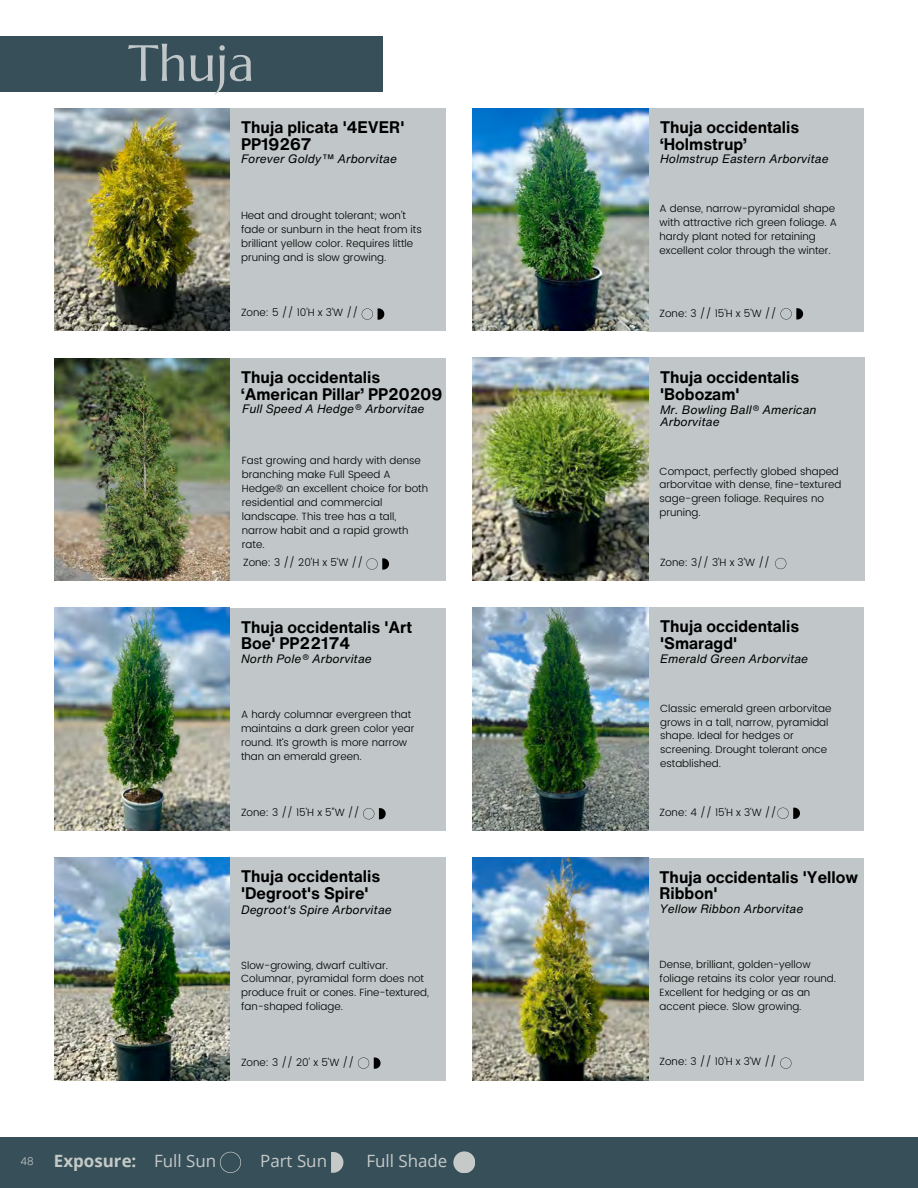
<style>
.page{position:relative;width:918px;height:1188px;background:#fff}
.page>*{position:absolute;margin:0;border:0;box-sizing:border-box;transform-origin:0 0}
.t1{font:50.85px "Marcellus";color:#c1c7c8}
.t2{font:700 16.95px "Open Sans";color:#c5cac8}
.t3{font:16.95px "Open Sans";color:#c5cac8}
.t4{font:700 16.35px/16.8px "Helvetica Now Text";color:#000}
.t5{font:italic 11.85px/11.9px "Helvetica Now Text";color:#000}
.t6{font:300 10.5px/14px "Poppins";color:#000}
.t7{font:300 10.5px "Poppins";color:#c5cac8}
.s1{font-weight:400}
</style>
<div class="page">
<div style="left:0;top:36px;width:383px;height:56px;background:#374f59"></div>
<div style="left:230px;top:358px;width:215px;height:223px;background:#c1c7c8"></div>
<img style="left:54px;top:358px;width:176px;height:223px">
<div style="left:230px;top:608px;width:215px;height:223px;background:#c1c7c8"></div>
<img style="left:54px;top:608px;width:176px;height:223px">
<div style="left:0;top:1138px;width:918px;height:50px;background:#374f59"></div>
<svg style="left:366px;top:558px;width:23px;height:12px"></svg>
<div style="left:230px;top:108px;width:215px;height:223px;background:#c1c7c8"></div>
<img style="left:54px;top:108px;width:176px;height:223px">
<svg style="left:362px;top:308px;width:22px;height:12px"></svg>
<svg style="left:363px;top:808px;width:23px;height:11px"></svg>
<div style="left:229px;top:858px;width:217px;height:222px;background:#c1c7c8"></div>
<img style="left:54px;top:858px;width:176px;height:222px">
<svg style="left:358px;top:1057px;width:23px;height:12px"></svg>
<div style="left:648px;top:108px;width:216px;height:223px;background:#c1c7c8"></div>
<img style="left:472px;top:108px;width:176px;height:223px">
<svg style="left:781px;top:308px;width:22px;height:11px"></svg>
<div style="left:648px;top:358px;width:217px;height:222px;background:#c1c7c8"></div>
<img style="left:472px;top:358px;width:176px;height:222px">
<svg style="left:775px;top:558px;width:11px;height:11px"></svg>
<div style="left:648px;top:607px;width:216px;height:223px;background:#c1c7c8"></div>
<img style="left:472px;top:607px;width:176px;height:223px">
<svg style="left:777px;top:808px;width:23px;height:11px"></svg>
<div style="left:648px;top:858px;width:216px;height:222px;background:#c1c7c8"></div>
<img style="left:472px;top:858px;width:176px;height:223px">
<svg style="left:780px;top:1058px;width:11px;height:11px"></svg>
<svg style="left:220px;top:1152px;width:21px;height:21px"></svg>
<svg style="left:453px;top:1151px;width:22px;height:22px"></svg>
<svg style="left:331px;top:1152px;width:12px;height:21px"></svg>
<h1 class="t1" style="left:128px;top:31px;width:128px">Thuja</h1>
<p class="t4" style="left:241px;top:118px;width:165px">Thuja plicata '4EVER'<br>PP19267</p>
<p class="t5" style="left:241px;top:153px;width:157px">Forever Goldy™ Arborvitae</p>
<p class="t6" style="left:241px;top:208px;width:182px">Heat and drought tolerant; won't fade or sunburn in the heat from its brilliant yellow color. Requires little pruning and is slow growing.</p>
<p class="t6" style="left:241px;top:306px;width:119px">Zone: 5 // 10'H x 3'W //</p>
<p class="t4" style="left:241px;top:368px;width:203px">Thuja occidentalis ‘American Pillar’ PP20209</p>
<p class="t5" style="left:242px;top:403px;width:184px">Full Speed A Hedge® Arborvitae</p>
<p class="t6" style="left:242px;top:454px;width:188px">Fast growing and hardy with dense branching make Full Speed A<br>Hedge® an excellent choice for both residential and commercial landscape. This tree has a tall, narrow habit and a rapid growth rate.</p>
<p class="t6" style="left:243px;top:555px;width:122px">Zone: 3 // 20'H x 5'W //</p>
<p class="t4" style="left:241px;top:618px;width:172px">Thuja occidentalis 'Art<br>Boe' PP22174</p>
<p class="t5" style="left:241px;top:653px;width:132px">North Pole® Arborvitae</p>
<p class="t6" style="left:241px;top:708px;width:175px">A hardy columnar evergreen that maintains a dark green color year round. It‘s growth is more narrow than an emerald green.</p>
<p class="t6" style="left:241px;top:806px;width:120px">Zone: 3 // 15'H x 5''W //</p>
<p class="t4" style="left:241px;top:868px;width:141px">Thuja occidentalis 'Degroot's Spire'</p>
<p class="t5" style="left:241px;top:903px;width:152px">Degroot's Spire Arborvitae</p>
<p class="t6" style="left:241px;top:958px;width:189px">Slow-growing, dwarf cultivar.<br>Columnar, pyramidal form does not produce fruit or cones. Fine-textured, fan-shaped foliage.</p>
<p class="t6" style="left:241px;top:1055px;width:115px">Zone: 3 // 20' x 5'W //</p>
<p class="t7" style="left:21px;top:1155px;width:15px">48</p>
<p class="t2" style="left:54px;top:1149px;width:164px">Exposure: <span class="s1">Full Sun</span></p>
<p class="t3" style="left:260px;top:1149px;width:68px">Part Sun</p>
<p class="t3" style="left:367px;top:1149px;width:82px">Full Shade</p>
<p class="t2" style="left:63px;top:1151px;width:139px">Connect with Us</p>
<p class="t4" style="left:660px;top:118px;width:141px">Thuja occidentalis ‘Holmstrup’</p>
<p class="t5" style="left:660px;top:153px;width:170px">Holmstrup Eastern Arborvitae</p>
<p class="t6" style="left:660px;top:202px;width:179px">A dense, narrow-pyramidal shape with attractive rich green foliage. A hardy plant noted for retaining excellent color through the winter.</p>
<p class="t6" style="left:660px;top:306px;width:119px">Zone: 3 // 15'H x 5'W //</p>
<p class="t4" style="left:660px;top:369px;width:141px">Thuja occidentalis 'Bobozam'</p>
<p class="t5" style="left:660px;top:404px;width:158px">Mr. Bowling Ball® American<br>Arborvitae</p>
<p class="t6" style="left:660px;top:464px;width:183px">Compact, perfectly globed shaped arborvitae with dense, fine-textured sage-green foliage. Requires no pruning.</p>
<p class="t6" style="left:660px;top:555px;width:112px">Zone: 3// 3'H x 3'W //</p>
<p class="t4" style="left:660px;top:617px;width:141px">Thuja occidentalis 'Smaragd'</p>
<p class="t5" style="left:660px;top:652px;width:150px">Emerald Green Arborvitae</p>
<p class="t6" style="left:660px;top:701px;width:173px">Classic emerald green arborvitae grows in a tall, narrow, pyramidal shape. Ideal for hedges or screening. Drought tolerant once established.</p>
<p class="t6" style="left:660px;top:805px;width:119px">Zone: 4 // 15'H x 3'W //</p>
<p class="t4" style="left:660px;top:868px;width:200px">Thuja occidentalis 'Yellow<br>Ribbon'</p>
<p class="t5" style="left:660px;top:903px;width:145px">Yellow Ribbon Arborvitae</p>
<p class="t6" style="left:660px;top:958px;width:178px">Dense, brilliant, golden-yellow foliage retains its color year round.<br>Excellent for hedging or as an accent piece. Slow growing.</p>
<p class="t6" style="left:660px;top:1055px;width:118px">Zone: 3 // 10'H x 3'W //</p>
</div>
